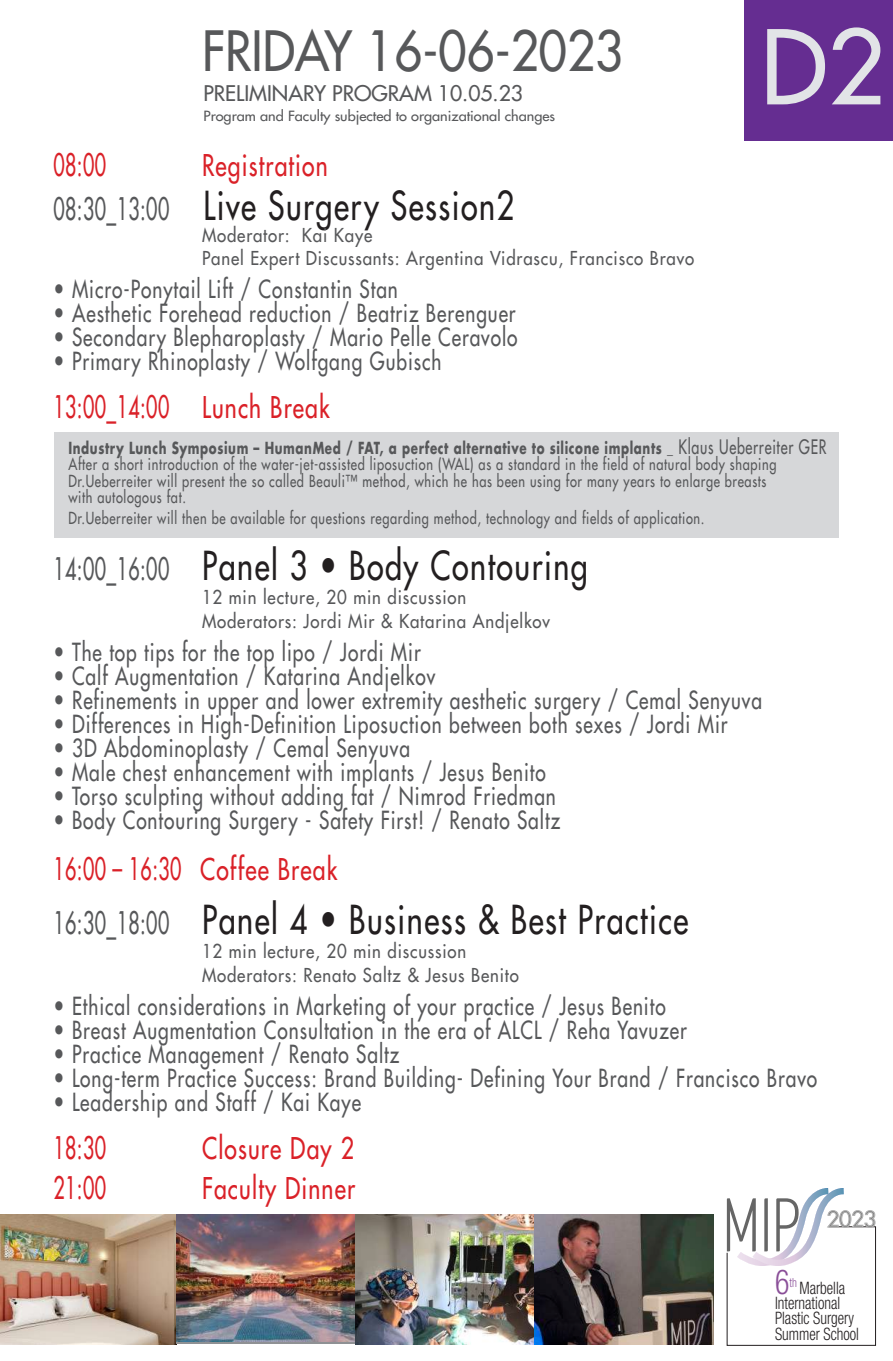
<style>
.page{position:relative;width:893px;height:1361px;background:#fff}
.page>*{position:absolute;margin:0;border:0;box-sizing:border-box;transform-origin:0 0}
.t1{font:99.9px "Futura LT";color:#e2e4e7}
.t2{font:54px "Futura LT";color:#57585a;scale:.9 1}
.t3{font:38.85px "Futura LT";letter-spacing:.05em;color:#231f20;scale:.79 1}
.t4{font:300 condensed 34.35px "Helvetica Neue LT Com";color:#8a4f98;scale:.87 1}
.t5{font:30.3px "Futura LT";letter-spacing:.02em;color:#da2128;scale:.65 1}
.t6{font:29.1px "Futura LT";letter-spacing:.05em;color:#da2128;scale:.79 1}
.t7{font:24.3px "Futura LT";letter-spacing:.05em;color:#57585a;scale:.79 1}
.t8{font:21.3px "Futura LT";color:#808080}
.t9{font:21px "Futura LT";color:#57585a}
.t10{font:18.75px/24px "Futura LT";letter-spacing:.05em;color:#57585a;scale:.9 1}
.t11{font:300 condensed 17.1px/15px "Helvetica Neue LT Com";color:#231f20;scale:.87 1}
.t12{font:16.2px/16.5px "Futura LT";letter-spacing:.05em;color:#57585a;scale:.79 1}
.t13{font:13.8px "Futura LT";color:#57585a;scale:1.06 1}
.s1{font-size:30.3px;color:#57585a}
.s2{font-size:29.1px}
.s3{font-weight:700}
.s4{font-size:19.5px}
</style>
<div class="page">
<div style="left:744px;top:0;width:149px;height:140px;background:#652d91"></div>
<svg style="left:726px;top:1188px;width:150px;height:158px"></svg>
<img style="left:0;top:1215px;width:176px;height:129px">
<svg style="left:176px;top:1341px;width:179px;height:3px"></svg>
<img style="left:176px;top:1215px;width:179px;height:126px">
<img style="left:355px;top:1215px;width:179px;height:129px">
<img style="left:534px;top:1215px;width:179px;height:129px">
<div style="left:54px;top:432px;width:785px;height:105px;background:#d6d7d9"></div>
<h2 class="t2" style="left:202px;top:16px;width:470px">FRIDAY 16-06-2023</h2>
<p class="t9" style="left:204px;top:79px;width:321px">PRELIMINARY PROGRAM 10.05.23</p>
<p class="t13" style="left:204px;top:106px;width:333px">Program and Faculty subjected to organizational changes</p>
<p class="t5" style="left:54px;top:145px;width:82px">08:00</p>
<p class="t6" style="left:202px;top:146px;width:161px">Registration</p>
<h3 class="t3" style="left:54px;top:180px;width:585px"><span class="s1">08:30_13:00</span> Live Surgery Session2</h3>
<p class="t10" style="left:202px;top:224px;width:548px;line-height:22.5px">Moderator: Kai Kaye<br>Panel Expert Discussants: Argentina Vidrascu, Francisco Bravo</p>
<p class="t7" style="left:54px;top:273px;width:438px">• Micro-Ponytail Lift / Constantin Stan</p>
<p class="t7" style="left:54px;top:297px;width:587px">• Aesthetic Forehead reduction / Beatriz Berenguer</p>
<p class="t7" style="left:54px;top:321px;width:589px">• Secondary Blepharoplasty / Mario Pelle Ceravolo</p>
<p class="t7" style="left:54px;top:345px;width:493px">• Primary Rhinoplasty / Wolfgang Gubisch</p>
<p class="t5" style="left:54px;top:387px;width:426px">13:00_14:00 <span class="s2">Lunch Break</span></p>
<h1 class="t1" style="left:761px;top:2px;width:126px">D2</h1>
<p class="t12" style="left:68px;top:439px;width:961px"><span class="s3">Industry Lunch Symposium – HumanMed / FAT, a perfect alternative to silicone implants _</span> <span class="s4">Klaus Ueberreiter GER </span>After a short introduction of the water-jet-assisted liposuction (WAL) as a standard in the field of natural body shaping Dr.Ueberreiter will present the so called Beauli™ method, which he has been using for many years to enlarge breasts<br>with autologous fat.</p>
<p class="t12" style="left:68px;top:510px;width:807px">Dr.Ueberreiter will then be available for questions regarding method, technology and fields of application.</p>
<h3 class="t3" style="left:54px;top:540px;width:678px"><span class="s1">14:00_16:00</span> Panel 3 • Body Contouring</h3>
<p class="t10" style="left:202px;top:585px;width:388px">12 min lecture, 20 min discussion<br>Moderators: Jordi Mir &amp; Katarina Andjelkov</p>
<p class="t7" style="left:54px;top:636px;width:466px">• The top tips for the top lipo / Jordi Mir</p>
<p class="t7" style="left:54px;top:660px;width:485px">• Calf Augmentation / Katarina Andjelkov</p>
<p class="t7" style="left:54px;top:684px;width:898px">• Refinements in upper and lower extremity aesthetic surgery / Cemal Senyuva</p>
<p class="t7" style="left:54px;top:708px;width:855px">• Differences in High-Definition Liposuction between both sexes / Jordi Mir</p>
<p class="t7" style="left:54px;top:732px;width:453px">• 3D Abdominoplasty / Cemal Senyuva</p>
<p class="t7" style="left:54px;top:756px;width:625px">• Male chest enhancement with implants / Jesus Benito</p>
<p class="t7" style="left:54px;top:780px;width:637px">• Torso sculpting without adding fat / Nimrod Friedman</p>
<p class="t7" style="left:54px;top:804px;width:643px">• Body Contouring Surgery - Safety First! / Renato Saltz</p>
<p class="t5" style="left:54px;top:849px;width:438px">16:00 – 16:30 <span class="s2">Coffee Break</span></p>
<h3 class="t3" style="left:54px;top:894px;width:805px"><span class="s1">16:30_18:00</span> Panel 4 • Business &amp; Best Practice</h3>
<p class="t10" style="left:202px;top:939px;width:354px">12 min lecture, 20 min discussion<br>Moderators: Renato Saltz &amp; Jesus Benito</p>
<p class="t7" style="left:54px;top:990px;width:776px">• Ethical considerations in Marketing of your practice / Jesus Benito</p>
<p class="t7" style="left:54px;top:1014px;width:803px">• Breast Augmentation Consultation in the era of ALCL / Reha Yavuzer</p>
<p class="t7" style="left:54px;top:1038px;width:439px">• Practice Management / Renato Saltz</p>
<p class="t7" style="left:54px;top:1062px;width:968px">• Long-term Practice Success: Brand Building- Defining Your Brand / Francisco Bravo</p>
<p class="t7" style="left:54px;top:1086px;width:391px">• Leadership and Staff / Kai Kaye</p>
<p class="t5" style="left:54px;top:1128px;width:82px">18:30</p>
<p class="t6" style="left:202px;top:1129px;width:194px">Closure Day 2</p>
<p class="t5" style="left:54px;top:1168px;width:82px">21:00</p>
<p class="t6" style="left:202px;top:1169px;width:195px">Faculty Dinner</p>
<p class="t8" style="left:827px;top:1205px;width:51px">2023</p>
<h3 class="t4" style="left:775px;top:1262px;width:18px">6</h3>
<p class="t11" style="left:775px;top:1280px;width:98px;text-indent:14px"><sup>th</sup> Marbella<br>International<br>Plastic Surgery<br>Summer School</p>
</div>
